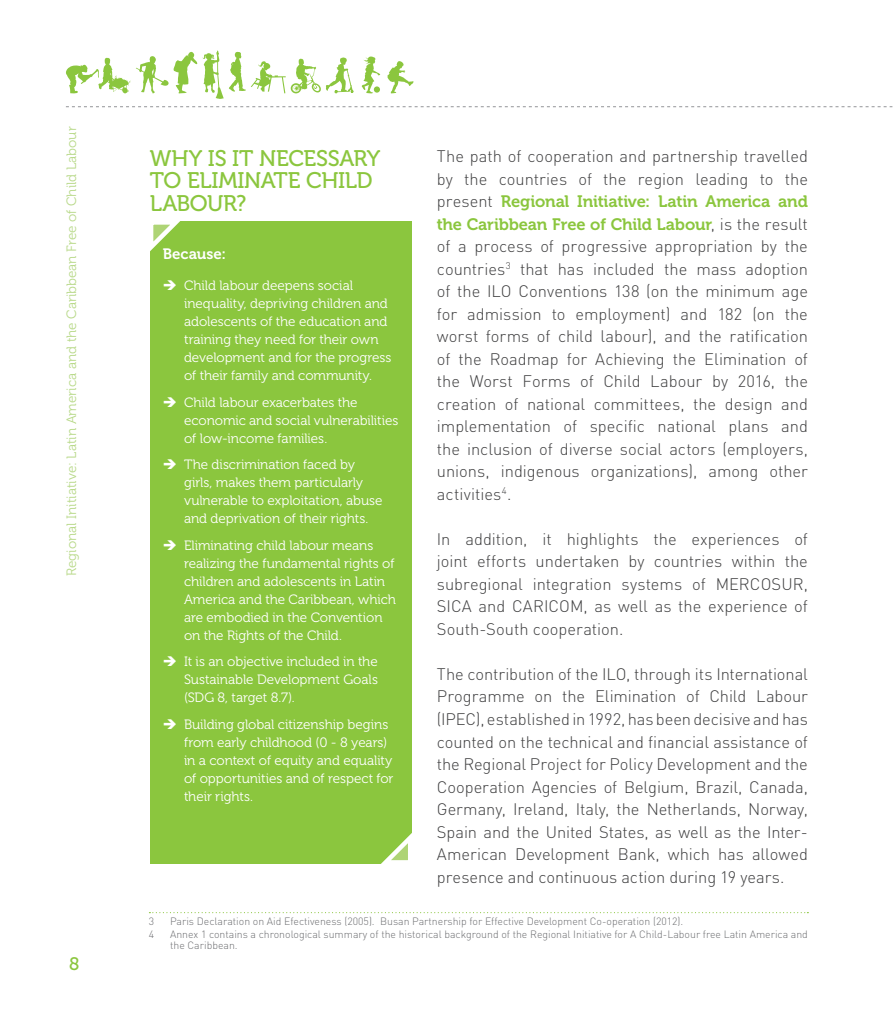
<style>
.page{position:relative;width:893px;height:1021px;background:#fff}
.page>*{position:absolute;margin:0;border:0;box-sizing:border-box;transform-origin:0 0}
.t1{font:22.5px/22.5px "Museo 500";letter-spacing:-.02em;color:#8bc63e}
.t2{font:18px "Museo Sans 500";color:#8bc63e}
.t3{font:300 16.5px/22.5px "DIN";color:#3e3e3f;text-align:justify}
.t4{font:16.5px/22.5px "Museo 700";letter-spacing:-.01em;color:#8bc63e}
.t5{font:15px "Museo 700";color:#fff}
.t6{font:13.5px/18px "Museo 300";letter-spacing:-.005em;color:#fff}
.t7{font:13.5px "Museo 300";color:#b8d989}
.t8{font:300 10.5px/10.5px "DIN";color:#6c6d70}
.s1{font-family:"DIN";font-weight:300;color:#3e3e3f}
</style>
<div class="page">
<svg style="left:66px;top:106px;width:826px;height:1px"></svg>
<svg style="left:387px;top:61px;width:27px;height:32px"></svg>
<svg style="left:361px;top:56px;width:19px;height:38px"></svg>
<div style="left:374px;top:86px;width:6px;height:7px;background:#8bc63e;border-radius:50%"></div>
<svg style="left:66px;top:50px;width:288px;height:49px"></svg>
<svg style="left:149px;top:912px;width:659px;height:1px"></svg>
<div style="left:150px;top:221px;width:261px;height:642px;background:#8bc63e"></div>
<svg style="left:150px;top:221px;width:30px;height:30px"></svg>
<svg style="left:375px;top:826px;width:37px;height:38px"></svg>
<p class="t7" style="left:64px;top:576px;width:451px;rotate:-90deg">Regional Initiative: Latin America and the Caribbean Free of Child Labour</p>
<p class="t2" style="left:69px;top:953px;width:12px">8</p>
<h1 class="t1" style="left:150px;top:147px;width:232px">WHY IS IT NECESSARY<br>TO ELIMINATE CHILD<br>LABOUR?</h1>
<p class="t5" style="left:163px;top:246px;width:65px">Because:</p>
<p class="t6" style="left:184px;top:277px;width:209px;text-indent:-21px">➔ Child labour deepens social inequality, depriving children and adolescents of the education and training they need for their own development and for the progress of their family and community.</p>
<p class="t6" style="left:184px;top:393px;width:216px;text-indent:-21px">➔ Child labour exacerbates the economic and social vulnerabilities of low-income families.</p>
<p class="t6" style="left:184px;top:455px;width:200px;text-indent:-21px">➔ The discrimination faced by girls, makes them particularly vulnerable to exploitation, abuse and deprivation of their rights.</p>
<p class="t6" style="left:184px;top:536px;width:213px;text-indent:-21px">➔ Eliminating child labour means realizing the fundamental rights of children and adolescents in Latin<br>America and the Caribbean, which are embodied in the Convention on the Rights of the Child.</p>
<p class="t6" style="left:184px;top:652px;width:195px;text-align:justify;text-indent:-21px">➔ It is an objective included in the Sustainable Development Goals (SDG 8, target 8.7).</p>
<p class="t6" style="left:184px;top:715px;width:211px;text-indent:-21px">➔ Building global citizenship begins from early childhood (0 - 8 years) in a context of equity and equality of opportunities and of respect for their rights.</p>
<p class="t3" style="left:437px;top:145px;width:373px">The path of cooperation and partnership travelled by the countries of the region leading to the</p>
<p class="t4" style="left:437px;top:190px;width:373px"><span class="s1">present</span> Regional Initiative: Latin America and the Caribbean Free of Child Labour<span class="s1">, is the result</span></p>
<p class="t3" style="left:437px;top:235px;width:373px">of a process of progressive appropriation by the countries<sup>3</sup> that has included the mass adoption of the ILO Conventions 138 (on the minimum age for admission to employment) and 182 (on the worst forms of child labour), and the ratification of the Roadmap for Achieving the Elimination of the Worst Forms of Child Labour by 2016, the creation of national committees, the design and implementation of specific national plans and the inclusion of diverse social actors (employers, unions, indigenous organizations), among other activities<sup>4</sup>.</p>
<p class="t3" style="left:437px;top:527px;width:372px">In addition, it highlights the experiences of joint efforts undertaken by countries within the subregional integration systems of MERCOSUR, SICA and CARICOM, as well as the experience of South-South cooperation.</p>
<p class="t3" style="left:437px;top:662px;width:373px">The contribution of the ILO, through its International Programme on the Elimination of Child Labour (IPEC), established in 1992, has been decisive and has counted on the technical and financial assistance of the Regional Project for Policy Development and the Cooperation Agencies of Belgium, Brazil, Canada, Germany, Ireland, Italy, the Netherlands, Norway, Spain and the United States, as well as the Inter-American Development Bank, which has allowed presence and continuous action during 19 years.</p>
<p class="t8" style="left:149px;top:916px;width:7px">3</p>
<p class="t8" style="left:170px;top:916px;width:515px">Paris Declaration on Aid Efectiveness (2005). Busan Partnership for Effective Development Co-operation (2012).</p>
<p class="t8" style="left:149px;top:929px;width:7px">4</p>
<p class="t8" style="left:170px;top:929px;width:639px">Annex 1 contains a chronological summary of the historical background of the Regional Initiative for A Child-Labour free Latin America and the Caribbean.</p>
</div>
